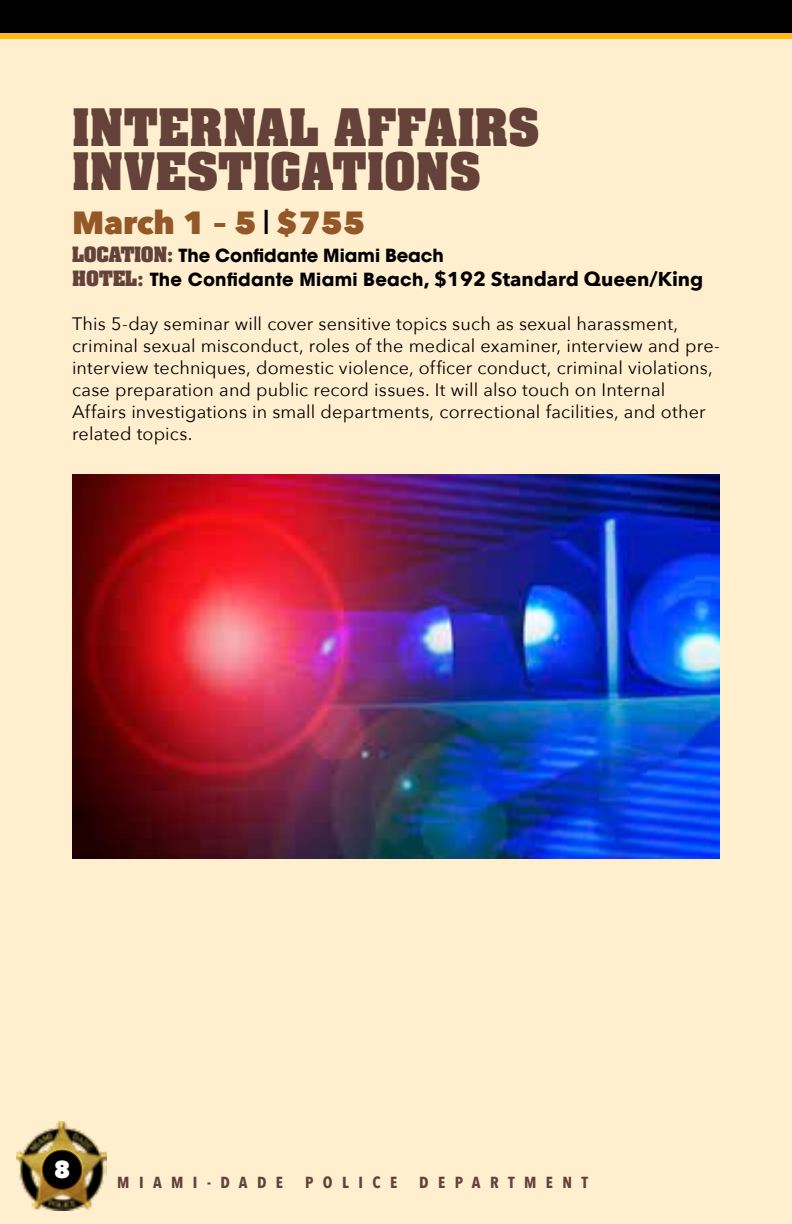
<style>
.page{position:relative;width:792px;height:1224px;background:#ffefcf}
.page>*{position:absolute;margin:0;border:0;box-sizing:border-box;transform-origin:0 0}
.t1{font:700 44px/44px "Aachen Std";letter-spacing:.005em;color:#64423a}
.t2{font:800 32px "Avenir Next";color:#935728}
.t3{font:800 24px "Avenir Next";color:#fff}
.t4{font:18px/22px "Avenir Next";letter-spacing:.01em;color:#000}
.t5{font:700 18px/24px "ITC Avant Garde Std";letter-spacing:.005em;color:#000}
.t6{font:700 16px "Avenir Next Condensed";letter-spacing:.59em;color:#64423a}
.s1{font-weight:500;color:#000}
.s2{font-family:"Aachen Std";color:#64423a}
.s3{font-family:"Avenir Next";font-size:20px}
</style>
<div class="page">
<div style="left:0;top:0;width:792px;height:36px;background:#000"></div>
<img style="left:17px;top:1121px;width:90px;height:90px">
<div style="left:42px;top:1150px;width:40px;height:40px;background:#000;border-radius:50%"></div>
<div style="left:42px;top:1150px;width:40px;height:40px;border:1px solid #7b3d00;border-radius:50%"></div>
<div style="left:0;top:33px;width:792px;height:6px;background:#febd0e"></div>
<img style="left:72px;top:474px;width:648px;height:385px">
<h1 class="t1" style="left:72px;top:106px;width:469px">INTERNAL AFFAIRS<br>INVESTIGATIONS</h1>
<h2 class="t2" style="left:72px;top:203px;width:295px">March 1 – 5 <span class="s1">l</span> $755</h2>
<p class="t5" style="left:72px;top:243px;width:633px"><span class="s2">LOCATION:</span> The Confidante Miami Beach<br><span class="s2">HOTEL:</span> The Confidante Miami Beach<span class="s3">, $192 Standard Queen/King</span></p>
<p class="t4" style="left:72px;top:312px;width:649px">This 5-day seminar will cover sensitive topics such as sexual harassment, criminal sexual misconduct, roles of the medical examiner, interview and pre&shy;interview techniques, domestic violence, officer conduct, criminal violations, case preparation and public record issues. It will also touch on Internal Affairs investigations in small departments, correctional facilities, and other related topics.</p>
<h3 class="t3" style="left:54px;top:1155px;width:18px">8</h3>
<p class="t6" style="left:117px;top:1172px;width:167px">MIAMI-DADE</p>
<p class="t6" style="left:305px;top:1172px;width:94px">POLICE</p>
<p class="t6" style="left:419px;top:1172px;width:170px">DEPARTMENT</p>
</div>
